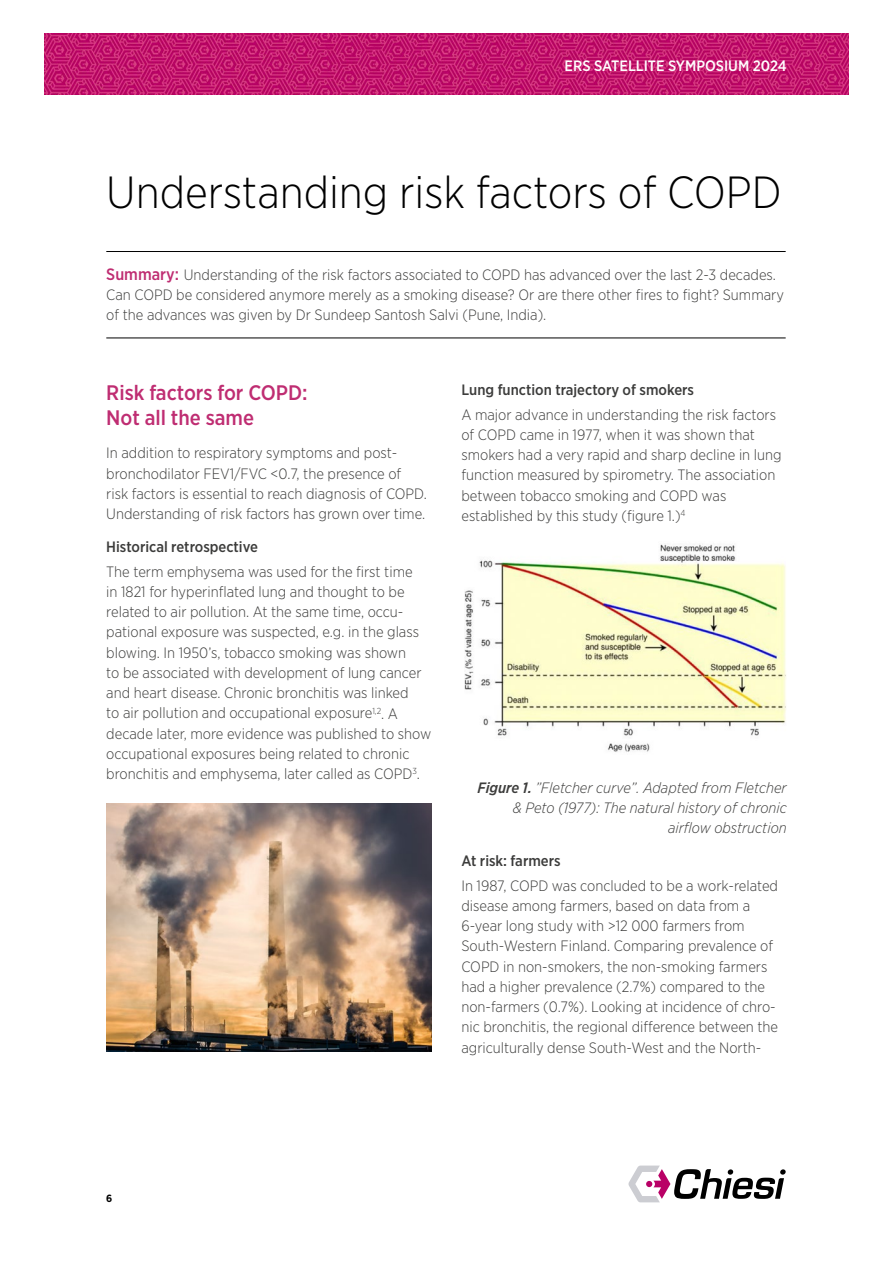
<style>
.page{position:relative;width:893px;height:1263px;background:#fff}
.page>*{position:absolute;margin:0;border:0;box-sizing:border-box;transform-origin:0 0}
.t1{font:300 45px "Gotham Narrow";color:#000}
.t2{font:500 21px/25.5px "Gotham Narrow";color:#bf2d72}
.t3{font:300 15px/20.2px "Gotham Narrow";color:#3c3c3b}
.t4{font:italic 300 15px/20.2px "Gotham Narrow";color:#3c3c3b;text-align:right}
.t5{font:500 15px "Gotham Narrow";color:#3c3c3b}
.t6{font:500 15px "Gotham Narrow";color:#fff}
.t7{font:700 10.5px "Gotham Narrow";color:#000}
.s1{font-weight:500;font-size:16.5px;color:#bf2d72}
.s2{font-weight:500}
</style>
<div class="page">
<svg style="left:628px;top:1165px;width:158px;height:37px"></svg>
<img style="left:679px;top:34px;width:169px;height:61px">
<img style="left:45px;top:34px;width:634px;height:61px">
<hr style="left:106px;top:251px;width:680px;height:1px;background:#000">
<hr style="left:106px;top:338px;width:680px;height:1px;background:#000">
<img style="left:106px;top:804px;width:326px;height:248px">
<img style="left:464px;top:544px;width:322px;height:208px">
<p class="t6" style="left:565px;top:56px;width:224px">ERS SATELLITE SYMPOSIUM 2024</p>
<h1 class="t1" style="left:106px;top:165px;width:677px">Understanding risk factors of COPD</h1>
<p class="t3" style="left:106px;top:264px;width:679px"><span class="s1">Summary:</span> Understanding of the risk factors associated to COPD has advanced over the last 2-3 decades.<br>Can COPD be considered anymore merely as a smoking disease? Or are there other fires to fight? Summary of the advances was given by Dr Sundeep Santosh Salvi (Pune, India).</p>
<h2 class="t2" style="left:106px;top:379px;width:203px">Risk factors for COPD:<br>Not all the same</h2>
<p class="t3" style="left:106px;top:443px;width:322px">In addition to respiratory symptoms and post&shy;bronchodilator FEV1/FVC &lt;0.7, the presence of risk factors is essential to reach diagnosis of COPD.<br>Understanding of risk factors has grown over time.</p>
<p class="t5" style="left:106px;top:537px;width:153px">Historical retrospective</p>
<p class="t3" style="left:106px;top:561px;width:327px">The term emphysema was used for the first time<br>in 1821 for hyperinflated lung and thought to be related to air pollution. At the same time, occu&shy;pational exposure was suspected, e.g. in the glass blowing. In 1950’s, tobacco smoking was shown<br>to be associated with development of lung cancer and heart disease. Chronic bronchitis was linked<br>to air pollution and occupational exposure<sup>1,2</sup>. A decade later, more evidence was published to show occupational exposures being related to chronic bronchitis and emphysema, later called as COPD<sup>3</sup>.</p>
<p class="t5" style="left:461px;top:380px;width:234px">Lung function trajectory of smokers</p>
<p class="t3" style="left:461px;top:404px;width:322px">A major advance in understanding the risk factors of COPD came in 1977, when it was shown that smokers had a very rapid and sharp decline in lung function measured by spirometry. The association between tobacco smoking and COPD was established by this study (figure 1.)<sup>4</sup></p>
<p class="t4" style="left:477px;top:777px;width:311px"><span class="s2">Figure 1.</span> ”Fletcher curve”. Adapted from Fletcher &amp; Peto (1977): The natural history of chronic airflow obstruction</p>
<p class="t5" style="left:461px;top:851px;width:101px">At risk: farmers</p>
<p class="t3" style="left:461px;top:875px;width:318px">In 1987, COPD was concluded to be a work-related disease among farmers, based on data from a 6-year long study with &gt;12 000 farmers from South-Western Finland. Comparing prevalence of COPD in non-smokers, the non-smoking farmers had a higher prevalence (2.7%) compared to the non-farmers (0.7%). Looking at incidence of chro&shy;nic bronchitis, the regional difference between the agriculturally dense South-West and the North-</p>
<p class="t7" style="left:106px;top:1192px;width:8px">6</p>
</div>
